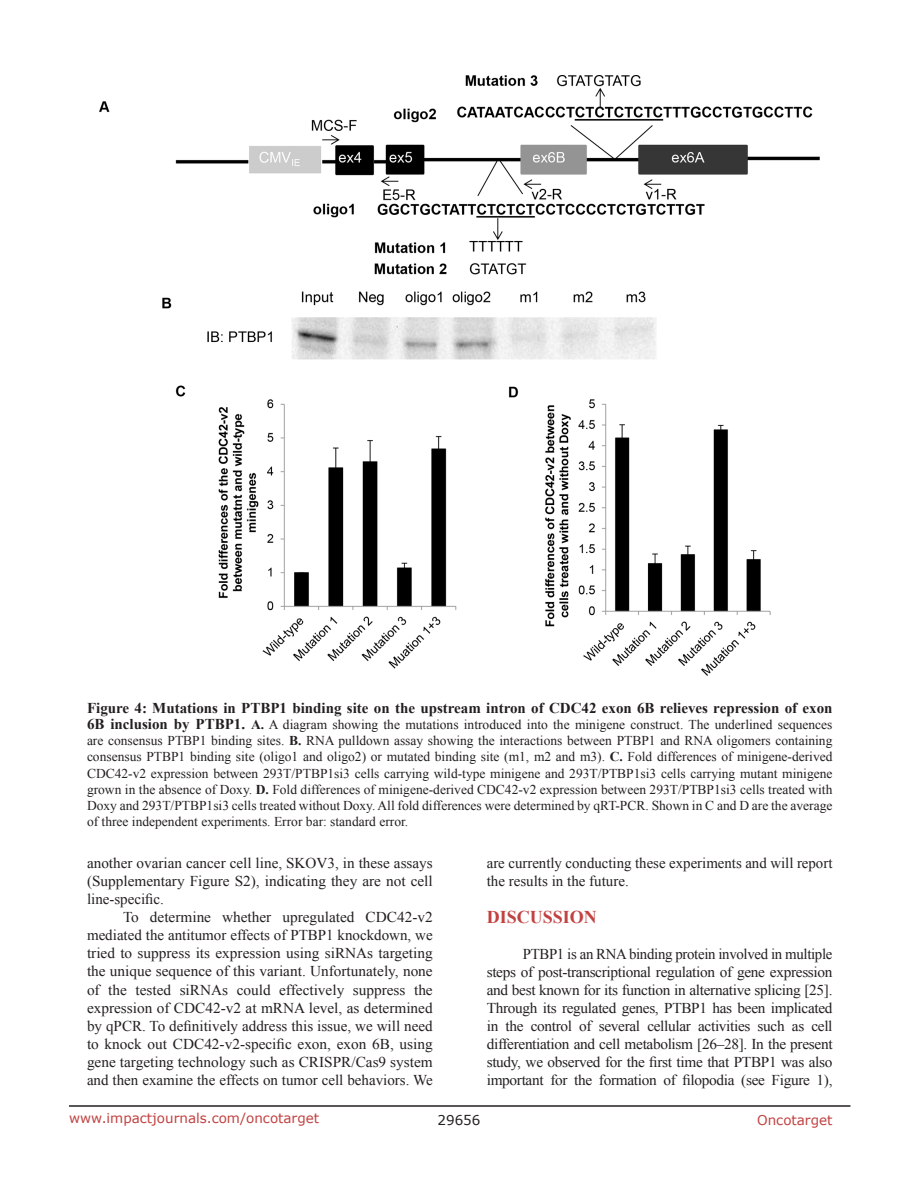
<style>
.page{position:relative;width:918px;height:1188px;background:#fff}
.page>*{position:absolute;margin:0;border:0;box-sizing:border-box;transform-origin:0 0}
.Heading{font:700 18px "Times New Roman";color:#c24141}
.BodyText{font:15px/18px "Times New Roman";color:#231f20;text-align:justify}
.FigureText{font:700 15px "Times New Roman";color:#231f20}
.FigureText-2{font:13.5px/16.2px "Times New Roman";color:#231f20;text-align:justify}
.t1{font:13.5px "Verdana";color:#c24141}
.t2{font:13.5px "Verdana";color:#231f20}
.s1{font-weight:700;font-size:15px}
.s2{font-weight:700}
</style>
<div class="page">
<hr style="left:69px;top:1105px;width:781px;height:2px;background:#231f20">
<img style="left:100px;top:76px;width:720px;height:599px">
<p class="FigureText" style="left:87px;top:697px;width:747px">Figure 4: Mutations in PTBP1 binding site on the upstream intron of CDC42 exon 6B relieves repression of exon</p>
<p class="FigureText-2" style="left:87px;top:716px;width:747px"><span class="s1">6B inclusion by PTBP1.</span> <span class="s2">A.</span> A diagram showing the mutations introduced into the minigene construct. The underlined sequences are consensus PTBP1 binding sites. <span class="s2">B.</span> RNA pulldown assay showing the interactions between PTBP1 and RNA oligomers containing consensus PTBP1 binding site (oligo1 and oligo2) or mutated binding site (m1, m2 and m3). <span class="s2">C.</span> Fold differences of minigene-derived CDC42-v2 expression between 293T/PTBP1si3 cells carrying wild-type minigene and 293T/PTBP1si3 cells carrying mutant minigene grown in the absence of Doxy. <span class="s2">D.</span> Fold differences of minigene-derived CDC42-v2 expression between 293T/PTBP1si3 cells treated with Doxy and 293T/PTBP1si3 cells treated without Doxy. All fold differences were determined by qRT-PCR. Shown in C and D are the average of three independent experiments. Error bar: standard error.</p>
<p class="BodyText" style="left:87px;top:854px;width:347px">another ovarian cancer cell line, SKOV3, in these assays (Supplementary Figure S2), indicating they are not cell line-specific.</p>
<p class="BodyText" style="left:87px;top:908px;width:347px;text-indent:36px">To determine whether upregulated CDC42-v2 mediated the antitumor effects of PTBP1 knockdown, we tried to suppress its expression using siRNAs targeting the unique sequence of this variant. Unfortunately, none of the tested siRNAs could effectively suppress the expression of CDC42-v2 at mRNA level, as determined by qPCR. To definitively address this issue, we will need to knock out CDC42-v2-specific exon, exon 6B, using gene targeting technology such as CRISPR/Cas9 system and then examine the effects on tumor cell behaviors. We</p>
<p class="BodyText" style="left:487px;top:854px;width:347px">are currently conducting these experiments and will report the results in the future.</p>
<p class="Heading" style="left:487px;top:904px;width:112px">DISCUSSION</p>
<p class="BodyText" style="left:487px;top:944px;width:347px;text-indent:36px">PTBP1 is an RNA binding protein involved in multiple steps of post-transcriptional regulation of gene expression and best known for its function in alternative splicing [25].<br>Through its regulated genes, PTBP1 has been implicated in the control of several cellular activities such as cell differentiation and cell metabolism [26–28]. In the present study, we observed for the first time that PTBP1 was also important for the formation of filopodia (see Figure 1),</p>
<p class="t1" style="left:69px;top:1109px;width:252px">www.impactjournals.com/oncotarget</p>
<p class="t2" style="left:438px;top:1111px;width:44px">29656</p>
<p class="t1" style="left:757px;top:1111px;width:77px">Oncotarget</p>
</div>
